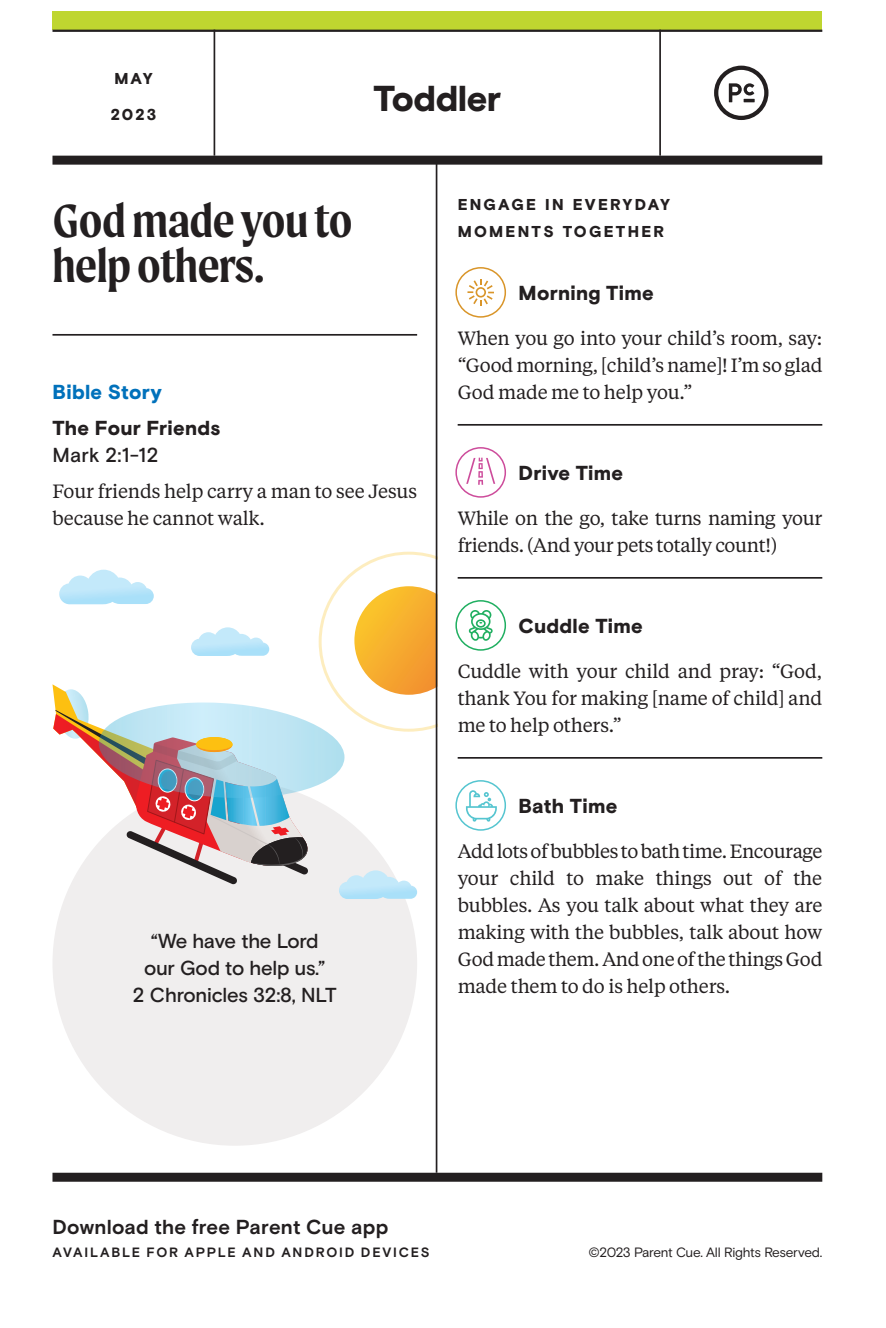
<style>
.page{position:relative;width:886px;height:1328px;background:#fff}
.page>*{position:absolute;margin:0;border:0;box-sizing:border-box;transform-origin:0 0}
.t1{font:600 49.5px/45px "Moret";letter-spacing:-.01em;color:#231f20}
.t2{font:900 36px "Basis Grotesque";letter-spacing:-.015em;color:#231f20}
.t3{font:500 20.25px/27px "Basis Grotesque";letter-spacing:-.01em;color:#231f20;text-align:center}
.t4{font:900 20.25px "Basis Grotesque";letter-spacing:.015em;color:#231f20}
.t5{font:700 20.25px "Basis Grotesque";letter-spacing:.01em;color:#231f20}
.t6{font:900 20.25px "Basis Grotesque";letter-spacing:.015em;color:#0071bb}
.t7{font:19.12px/27px "Tiempos Text";letter-spacing:-.01em;color:#231f20;text-align:justify}
.t8{font:900 15.75px/27px "Basis Grotesque";letter-spacing:.14em;color:#231f20}
.t9{font:700 13.5px "Basis Grotesque";letter-spacing:.135em;color:#231f20}
.t10{font:13.5px "Basis Grotesque";letter-spacing:-.025em;color:#231f20}
</style>
<div class="page">
<div style="left:52px;top:1173px;width:770px;height:9px;background:#231f20"></div>
<div style="left:52px;top:12px;width:770px;height:18px;background:#bfd630"></div>
<hr style="left:213px;top:30px;width:2px;height:126px;background:#231f20">
<hr style="left:659px;top:30px;width:2px;height:126px;background:#231f20">
<hr style="left:52px;top:30px;width:770px;height:2px;background:#231f20">
<div style="left:52px;top:156px;width:770px;height:9px;background:#231f20"></div>
<svg style="left:714px;top:66px;width:54px;height:54px"></svg>
<hr style="left:457px;top:424px;width:365px;height:2px;background:#231f20">
<hr style="left:457px;top:577px;width:365px;height:2px;background:#231f20">
<hr style="left:457px;top:757px;width:365px;height:2px;background:#231f20">
<svg style="left:455px;top:267px;width:51px;height:51px"></svg>
<svg style="left:455px;top:447px;width:51px;height:51px"></svg>
<svg style="left:455px;top:600px;width:51px;height:51px"></svg>
<svg style="left:455px;top:780px;width:51px;height:51px"></svg>
<hr style="left:52px;top:334px;width:365px;height:2px;background:#231f20">
<div style="left:52px;top:781px;width:365px;height:365px;background:#f0eeee;border-radius:50%"></div>
<hr style="left:436px;top:164px;width:1px;height:1009px;background:#231f20">
<svg style="left:52px;top:552px;width:384px;height:347px"></svg>
<p class="t8" style="left:114px;top:65px;width:40px">MAY</p>
<p class="t8" style="left:111px;top:101px;width:47px">2023</p>
<h2 class="t2" style="left:373px;top:77px;width:130px">Toddler</h2>
<h1 class="t1" style="left:52px;top:197px;width:301px">God made you to help others.</h1>
<p class="t6" style="left:52px;top:380px;width:111px">Bible Story</p>
<p class="t4" style="left:52px;top:416px;width:170px">The Four Friends</p>
<p class="t3" style="left:52px;top:442px;width:107px">Mark 2:1-12</p>
<p class="t7" style="left:52px;top:477px;width:366px">Four friends help carry a man to see Jesus because he cannot walk.</p>
<p class="t3" style="left:133px;top:928px;width:205px">“We have the Lord our God to help us.”<br>2 Chronicles 32:8, NLT</p>
<p class="t8" style="left:457px;top:191px;width:214px">ENGAGE IN EVERYDAY<br>MOMENTS TOGETHER</p>
<p class="t4" style="left:518px;top:281px;width:137px">Morning Time</p>
<p class="t7" style="left:457px;top:324px;width:366px">When you go into your child’s room, say: “Good morning, [child’s name]! I’m so glad God made me to help you.”</p>
<p class="t4" style="left:518px;top:461px;width:106px">Drive Time</p>
<p class="t7" style="left:457px;top:504px;width:366px">While on the go, take turns naming your friends. (And your pets totally count!)</p>
<p class="t4" style="left:518px;top:614px;width:126px">Cuddle Time</p>
<p class="t7" style="left:457px;top:657px;width:366px">Cuddle with your child and pray: “God, thank You for making [name of child] and me to help others.”</p>
<p class="t4" style="left:518px;top:794px;width:100px">Bath Time</p>
<p class="t7" style="left:457px;top:837px;width:366px">Add lots of bubbles to bath time. Encourage your child to make things out of the bubbles. As you talk about what they are making with the bubbles, talk about how God made them. And one of the things God made them to do is help others.</p>
<p class="t5" style="left:52px;top:1215px;width:337px">Download the free Parent Cue app</p>
<p class="t9" style="left:52px;top:1244px;width:379px">AVAILABLE FOR APPLE AND ANDROID DEVICES</p>
<p class="t10" style="left:588px;top:1244px;width:235px">©2023 Parent Cue. All Rights Reserved.</p>
</div>
